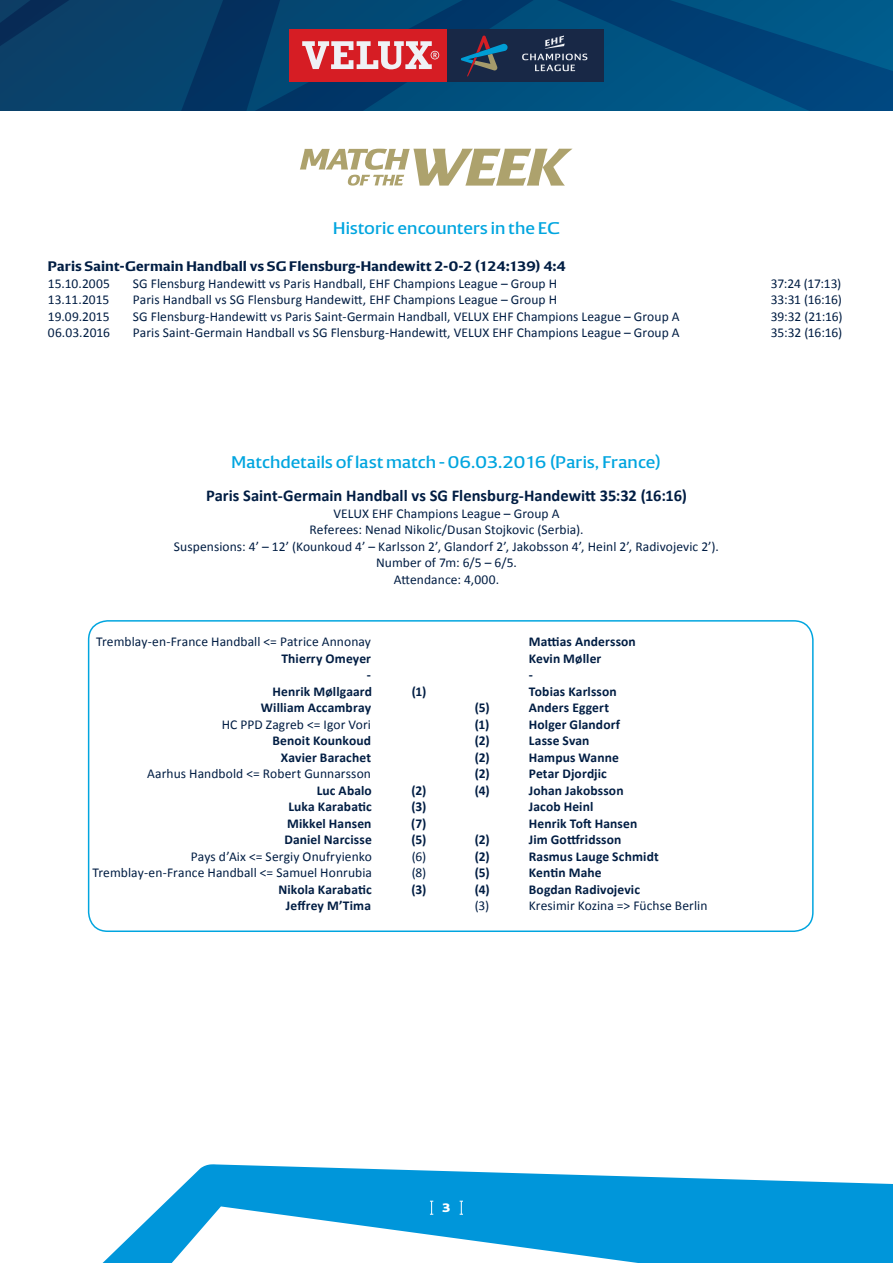
<style>
.page{position:relative;width:893px;height:1263px;background:#fff}
.page>*{position:absolute;margin:0;border:0;box-sizing:border-box;transform-origin:0 0}
.t1{font:16.5px "EHF";letter-spacing:.005em;color:#00a5df}
.t2{font:700 16.5px "Calibri";color:#001d43}
.t3{font:13.5px/16.5px "Calibri";letter-spacing:.005em;color:#001d43;text-align:center}
.t4{font:700 13.5px/16.5px "Calibri";letter-spacing:.01em;color:#001d43;text-align:right}
.t5{font:700 13.5px "EHF";letter-spacing:.01em;color:#001d43}
.t6{font:800 12px "EHF";color:#fff}
</style>
<div class="page">
<svg style="left:102px;top:1164px;width:791px;height:99px;fill:#0096da"></svg>
<svg style="left:430px;top:1201px;width:3px;height:14px"></svg>
<svg style="left:460px;top:1201px;width:3px;height:14px"></svg>
<svg style="left:0;top:0;width:893px;height:111px;background:#024574"></svg>
<div style="left:446px;top:29px;width:158px;height:53px;background:#182846"></div>
<svg style="left:461px;top:35px;width:47px;height:42px"></svg>
<div style="left:289px;top:29px;width:157px;height:53px;background:#d61d24"></div>
<svg style="left:302px;top:41px;width:137px;height:28px"></svg>
<svg style="left:522px;top:36px;width:65px;height:35px"></svg>
<div style="left:88px;top:620px;width:726px;height:312px;border:2px solid #00a5df;border-radius:19px"></div>
<svg style="left:300px;top:149px;width:272px;height:37px"></svg>
<p class="t1" style="left:333px;top:218px;width:228px">Historic encounters in the EC</p>
<p class="t5" style="left:48px;top:258px;width:520px">Paris Saint-Germain Handball vs SG Flensburg-Handewitt 2-0-2 (124:139) 4:4</p>
<p class="t3" style="left:48px;top:274px;width:64px">15.10.2005</p>
<p class="t3" style="left:133px;top:274px;width:426px">SG Flensburg Handewitt vs Paris Handball, EHF Champions League – Group H</p>
<p class="t3" style="left:771px;top:274px;width:72px">37:24 (17:13)</p>
<p class="t3" style="left:48px;top:291px;width:63px">13.11.2015</p>
<p class="t3" style="left:133px;top:291px;width:426px">Paris Handball vs SG Flensburg Handewitt, EHF Champions League – Group H</p>
<p class="t3" style="left:771px;top:291px;width:73px">33:31 (16:16)</p>
<p class="t3" style="left:48px;top:307px;width:63px">19.09.2015</p>
<p class="t3" style="left:133px;top:307px;width:548px">SG Flensburg-Handewitt vs Paris Saint-Germain Handball, VELUX EHF Champions League – Group A</p>
<p class="t3" style="left:771px;top:307px;width:73px">39:32 (21:16)</p>
<p class="t3" style="left:48px;top:324px;width:64px">06.03.2016</p>
<p class="t3" style="left:133px;top:324px;width:548px">Paris Saint-Germain Handball vs SG Flensburg-Handewitt, VELUX EHF Champions League – Group A</p>
<p class="t3" style="left:771px;top:324px;width:73px">35:32 (16:16)</p>
<p class="t1" style="left:232px;top:453px;width:431px">Matchdetails of last match - 06.03.2016 (Paris, France)</p>
<p class="t2" style="left:206px;top:486px;width:482px">Paris Saint-Germain Handball vs SG Flensburg-Handewitt 35:32 (16:16)</p>
<p class="t3" style="left:174px;top:505px;width:546px">VELUX EHF Champions League – Group A<br>Referees: Nenad Nikolic/Dusan Stojkovic (Serbia).<br>Suspensions: 4’ – 12’ (Kounkoud 4’ – Karlsson 2’, Glandorf 2’, Jakobsson 4’, Heinl 2’, Radivojevic 2’).<br>Number of 7m: 6/5 – 6/5.<br>Attendance: 4,000.</p>
<p class="t3" style="left:96px;top:633px;width:276px">Tremblay-en-France Handball &lt;= Patrice Annonay</p>
<p class="t4" style="left:273px;top:650px;width:101px">Thierry Omeyer<br>-<br>Henrik Møllgaard</p>
<p class="t4" style="left:412px;top:683px;width:16px">(1)</p>
<p class="t4" style="left:261px;top:699px;width:112px">William Accambray</p>
<p class="t3" style="left:222px;top:716px;width:151px">HC PPD Zagreb &lt;= Igor Vori</p>
<p class="t4" style="left:273px;top:732px;width:100px">Benoit Kounkoud<br>Xavier Barachet</p>
<p class="t3" style="left:147px;top:765px;width:225px">Aarhus Handbold &lt;= Robert Gunnarsson</p>
<p class="t4" style="left:317px;top:782px;width:57px">Luc Abalo</p>
<p class="t4" style="left:412px;top:782px;width:16px">(2)</p>
<p class="t4" style="left:288px;top:798px;width:85px">Luka Karabatic</p>
<p class="t4" style="left:411px;top:798px;width:16px">(3)</p>
<p class="t4" style="left:287px;top:815px;width:86px">Mikkel Hansen</p>
<p class="t4" style="left:411px;top:815px;width:17px">(7)</p>
<p class="t4" style="left:284px;top:831px;width:89px">Daniel Narcisse</p>
<p class="t4" style="left:411px;top:831px;width:16px">(5)</p>
<p class="t3" style="left:191px;top:847px;width:183px">Pays d’Aix &lt;= Sergiy Onufryienko</p>
<p class="t3" style="left:412px;top:847px;width:16px">(6)</p>
<p class="t3" style="left:93px;top:864px;width:281px">Tremblay-en-France Handball &lt;= Samuel Honrubia</p>
<p class="t3" style="left:412px;top:864px;width:16px">(8)</p>
<p class="t4" style="left:278px;top:880px;width:95px">Nikola Karabatic</p>
<p class="t4" style="left:411px;top:880px;width:16px">(3)</p>
<p class="t4" style="left:286px;top:897px;width:87px">Jeffrey M’Tima</p>
<p class="t4" style="left:529px;top:633px;width:109px;text-align:left">Mattias Andersson<br>Kevin Møller<br>-<br>Tobias Karlsson</p>
<p class="t4" style="left:475px;top:699px;width:16px">(5)</p>
<p class="t4" style="left:529px;top:699px;width:82px">Anders Eggert</p>
<p class="t4" style="left:475px;top:715px;width:16px">(1)</p>
<p class="t4" style="left:529px;top:715px;width:93px">Holger Glandorf</p>
<p class="t4" style="left:475px;top:732px;width:16px">(2)</p>
<p class="t4" style="left:529px;top:732px;width:62px">Lasse Svan</p>
<p class="t4" style="left:475px;top:748px;width:16px">(2)</p>
<p class="t4" style="left:529px;top:748px;width:92px">Hampus Wanne</p>
<p class="t4" style="left:475px;top:765px;width:16px">(2)</p>
<p class="t4" style="left:529px;top:765px;width:80px">Petar Djordjic</p>
<p class="t4" style="left:475px;top:781px;width:16px">(4)</p>
<p class="t4" style="left:529px;top:781px;width:110px;text-align:left">Johan Jakobsson<br>Jacob Heinl<br>Henrik Toft Hansen</p>
<p class="t4" style="left:475px;top:831px;width:16px">(2)</p>
<p class="t4" style="left:529px;top:831px;width:94px">Jim Gottfridsson</p>
<p class="t4" style="left:475px;top:847px;width:16px">(2)</p>
<p class="t4" style="left:529px;top:847px;width:131px">Rasmus Lauge Schmidt</p>
<p class="t4" style="left:475px;top:864px;width:16px">(5)</p>
<p class="t4" style="left:529px;top:864px;width:74px">Kentin Mahe</p>
<p class="t4" style="left:475px;top:880px;width:16px">(4)</p>
<p class="t4" style="left:529px;top:880px;width:113px">Bogdan Radivojevic</p>
<p class="t3" style="left:475px;top:897px;width:16px">(3)</p>
<p class="t3" style="left:529px;top:897px;width:180px">Kresimir Kozina =&gt; Füchse Berlin</p>
<p class="t6" style="left:442px;top:1201px;width:10px">3</p>
</div>
